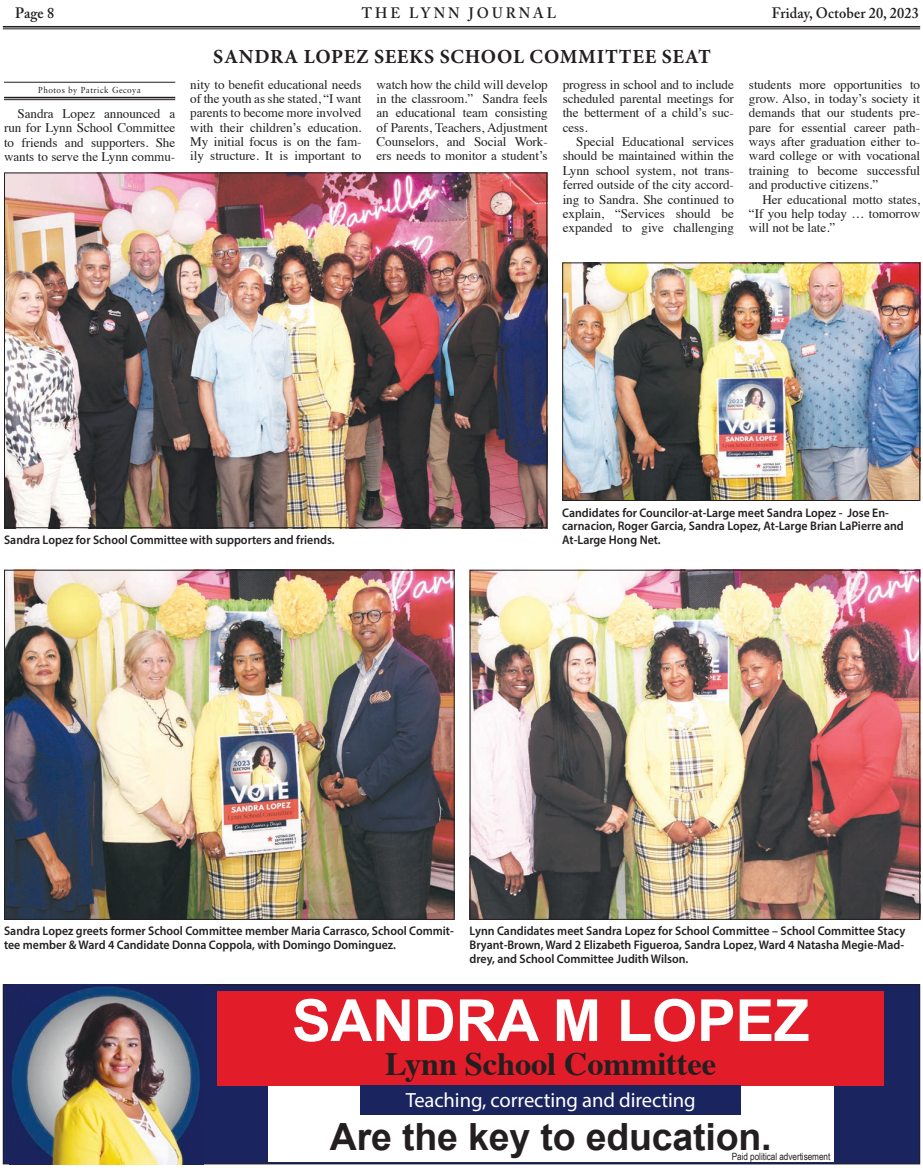
<style>
.page{position:relative;width:923px;height:1170px;background:#fff}
.page>*{position:absolute;margin:0;border:0;box-sizing:border-box;transform-origin:0 0}
.Body_Text{font:700 58.12px "Arial";letter-spacing:-.005em;color:#fff}
.Body_Text-2{font:700 37.5px "Arial";letter-spacing:-.005em;color:#231f20}
.Body_Text-3{font:700 32.5px "Times";letter-spacing:-.005em;color:#231f20}
.Body_Text-4{font:20.62px "Myriad Pro";letter-spacing:-.005em;color:#fff}
.Photo_Overline{font:700 20px "Minion Pro";letter-spacing:.035em;color:#231f20}
.t1{font:600 15px "Adobe Caslon Pro";letter-spacing:.01em;color:#231f20;scale:.95 1}
.t2{font:600 15px "Adobe Caslon Pro";letter-spacing:.215em;color:#231f20;scale:.95 1}
.Body_Text-5{font:13.12px/14.4px "Times";letter-spacing:-.005em;color:#231f20;text-align:justify}
._1__Cutline{font:600 12.5px/13.8px "Myriad Pro";color:#231f20;scale:.95 1}
.Body_Text-6{font:10px "Arial Narrow";letter-spacing:-.005em;color:#231f20}
._1__Byline{font:8.75px "Sabon LT Pro";letter-spacing:.05em;color:#231f20;scale:.95 1}
</style>
<div class="page">
<hr style="left:3px;top:26px;width:917px;height:2px;background:#231f20">
<hr style="left:3px;top:29px;width:917px;height:1px;background:#231f20">
<hr style="left:4px;top:82px;width:171px;height:1px;background:#231f20">
<hr style="left:4px;top:97px;width:171px;height:1px;background:#231f20">
<hr style="left:4px;top:99px;width:171px;height:1px;background:#231f20">
<img style="left:6px;top:175px;width:539px;height:351px">
<img style="left:564px;top:264px;width:354px;height:235px">
<div style="left:562px;top:262px;width:358px;height:239px;border:1px solid #231f20"></div>
<img style="left:6px;top:572px;width:446px;height:346px">
<div style="left:4px;top:570px;width:450px;height:350px;border:1px solid #231f20"></div>
<img style="left:471px;top:572px;width:447px;height:346px">
<div style="left:469px;top:570px;width:451px;height:350px;border:1px solid #231f20"></div>
<div style="left:3px;top:985px;width:916px;height:179px;background:#1a245e"></div>
<div style="left:3px;top:984px;width:917px;height:180px;border:1px solid #231f20"></div>
<div style="left:268px;top:1085px;width:565px;height:76px;background:#fff"></div>
<img style="left:9px;top:984px;width:195px;height:180px">
<div style="left:217px;top:991px;width:667px;height:94px;background:#e31c2a"></div>
<div style="left:361px;top:1085px;width:379px;height:30px;background:#1a245e"></div>
<p class="t1" style="left:15px;top:4px;width:42px">Page 8</p>
<p class="t2" style="left:362px;top:4px;width:206px">THE LYNN JOURNAL</p>
<p class="t1" style="left:771px;top:4px;width:156px">Friday, October 20, 2023</p>
<p class="_1__Byline" style="left:38px;top:84px;width:110px">Photos by Patrick Gecoya</p>
<p class="Body_Text-5" style="left:4px;top:105px;width:173px;text-indent:14px">Sandra Lopez announced a run for Lynn School Committee to friends and supporters. She wants to serve the Lynn commu-</p>
<p class="Photo_Overline" style="left:213px;top:43px;width:499px">SANDRA LOPEZ SEEKS SCHOOL COMMITTEE SEAT</p>
<p class="Body_Text-5" style="left:190px;top:76px;width:173px">nity to benefit educational needs of the youth as she stated, “I want parents to become more involved with their children’s education.<br>My initial focus is on the fam&shy;ily structure. It is important to</p>
<p class="Body_Text-5" style="left:376px;top:76px;width:173px">watch how the child will develop in the classroom.” Sandra feels an educational team consisting of Parents, Teachers, Adjustment Counselors, and Social Work&shy;ers needs to monitor a student’s</p>
<p class="Body_Text-5" style="left:562px;top:76px;width:173px">progress in school and to include scheduled parental meetings for the betterment of a child’s suc&shy;cess.</p>
<p class="Body_Text-5" style="left:562px;top:133px;width:173px;text-indent:14px">Special Educational services should be maintained within the Lynn school system, not trans&shy;ferred outside of the city accord&shy;ing to Sandra. She continued to explain, “Services should be expanded to give challenging</p>
<p class="Body_Text-5" style="left:749px;top:76px;width:173px">students more opportunities to grow. Also, in today’s society it demands that our students pre&shy;pare for essential career path&shy;ways after graduation either to&shy;ward college or with vocational training to become successful and productive citizens.”</p>
<p class="Body_Text-5" style="left:749px;top:191px;width:173px;text-indent:14px">Her educational motto states, “If you help today … tomorrow will not be late.”</p>
<p class="_1__Cutline" style="left:4px;top:532px;width:349px">Sandra Lopez for School Committee with supporters and friends.</p>
<p class="_1__Cutline" style="left:562px;top:505px;width:361px">Candidates for Councilor-at-Large meet Sandra Lopez - Jose En&shy;carnacion, Roger Garcia, Sandra Lopez, At-Large Brian LaPierre and<br>At-Large Hong Net.</p>
<p class="_1__Cutline" style="left:4px;top:924px;width:475px">Sandra Lopez greets former School Committee member Maria Carrasco, School Commit&shy;tee member &amp; Ward 4 Candidate Donna Coppola, with Domingo Dominguez.</p>
<p class="_1__Cutline" style="left:469px;top:924px;width:460px;text-align:justify">Lynn Candidates meet Sandra Lopez for School Committee – School Committee Stacy Bryant-Brown, Ward 2 Elizabeth Figueroa, Sandra Lopez, Ward 4 Natasha Megie-Mad&shy;drey, and School Committee Judith Wilson.</p>
<p class="Body_Text" style="left:292px;top:982px;width:519px">SANDRA M LOPEZ</p>
<p class="Body_Text-3" style="left:385px;top:1033px;width:332px">Lynn School Committee</p>
<p class="Body_Text-4" style="left:405px;top:1087px;width:291px">Teaching, correcting and directing</p>
<p class="Body_Text-2" style="left:330px;top:1112px;width:443px">Are the key to education.</p>
<p class="Body_Text-6" style="left:731px;top:1150px;width:100px">Paid political advertisement</p>
</div>
